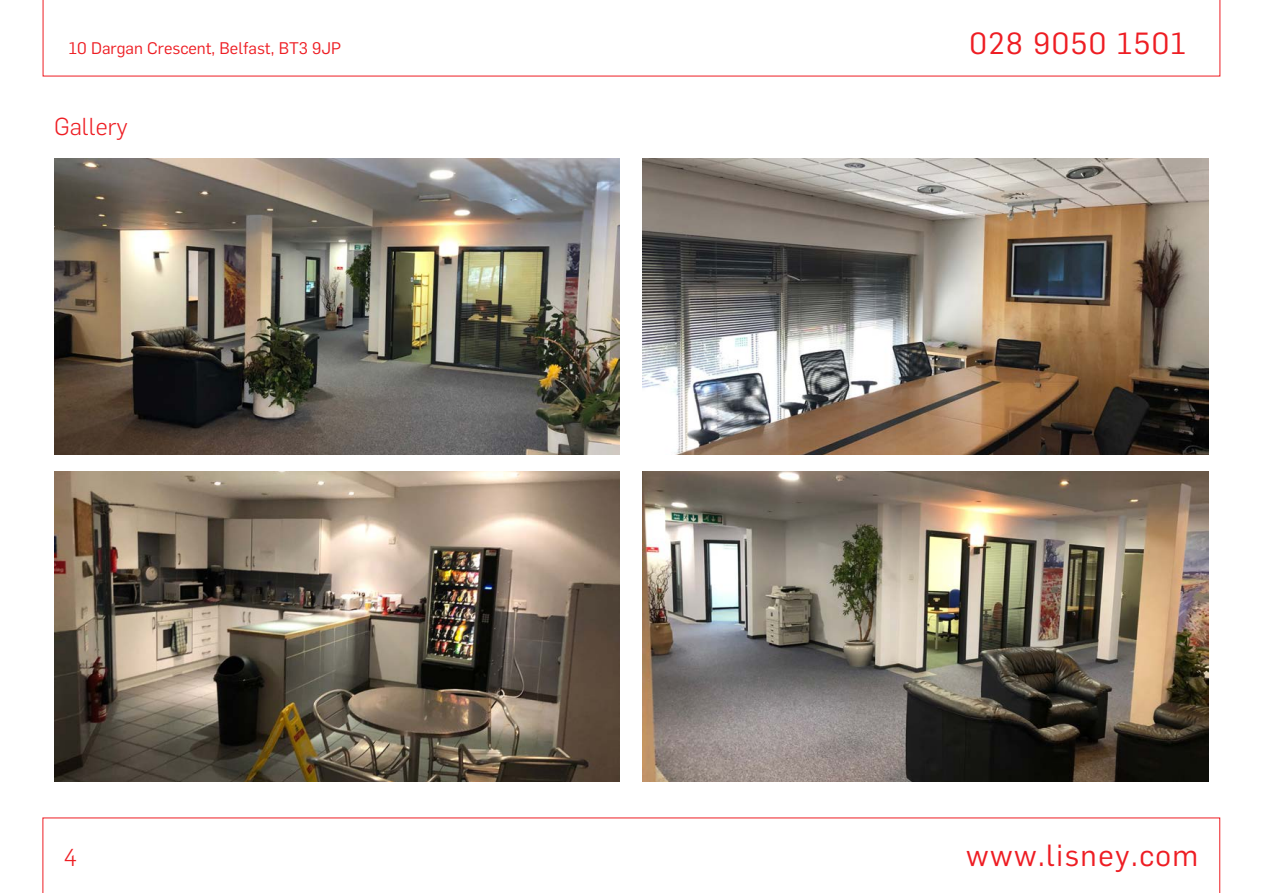
<style>
.page{position:relative;width:1263px;height:893px;background:#fff}
.page>*{position:absolute;margin:0;border:0;box-sizing:border-box;transform-origin:0 0}
.t1{font:30px "Flama";letter-spacing:.05em;color:#ee1d23}
.t2{font:300 24px "Flama";color:#ee1d23}
.t3{font:16.5px "Flama";color:#ee1d23}
</style>
<div class="page">
<svg style="left:43px;top:818px;width:1177px;height:75px"></svg>
<img style="left:54px;top:159px;width:565px;height:295px">
<img style="left:54px;top:472px;width:565px;height:309px">
<img style="left:643px;top:159px;width:565px;height:295px">
<img style="left:643px;top:472px;width:565px;height:309px">
<p class="t3" style="left:69px;top:37px;width:274px">10 Dargan Crescent, Belfast, BT3 9JP</p>
<p class="t2" style="left:54px;top:111px;width:75px">Gallery</p>
<h2 class="t2" style="left:64px;top:841px;width:15px">4</h2>
<h1 class="t1" style="left:969px;top:23px;width:218px">028 9050 1501</h1>
<h1 class="t1" style="left:966px;top:834px;width:234px">www.lisney.com</h1>
</div>
